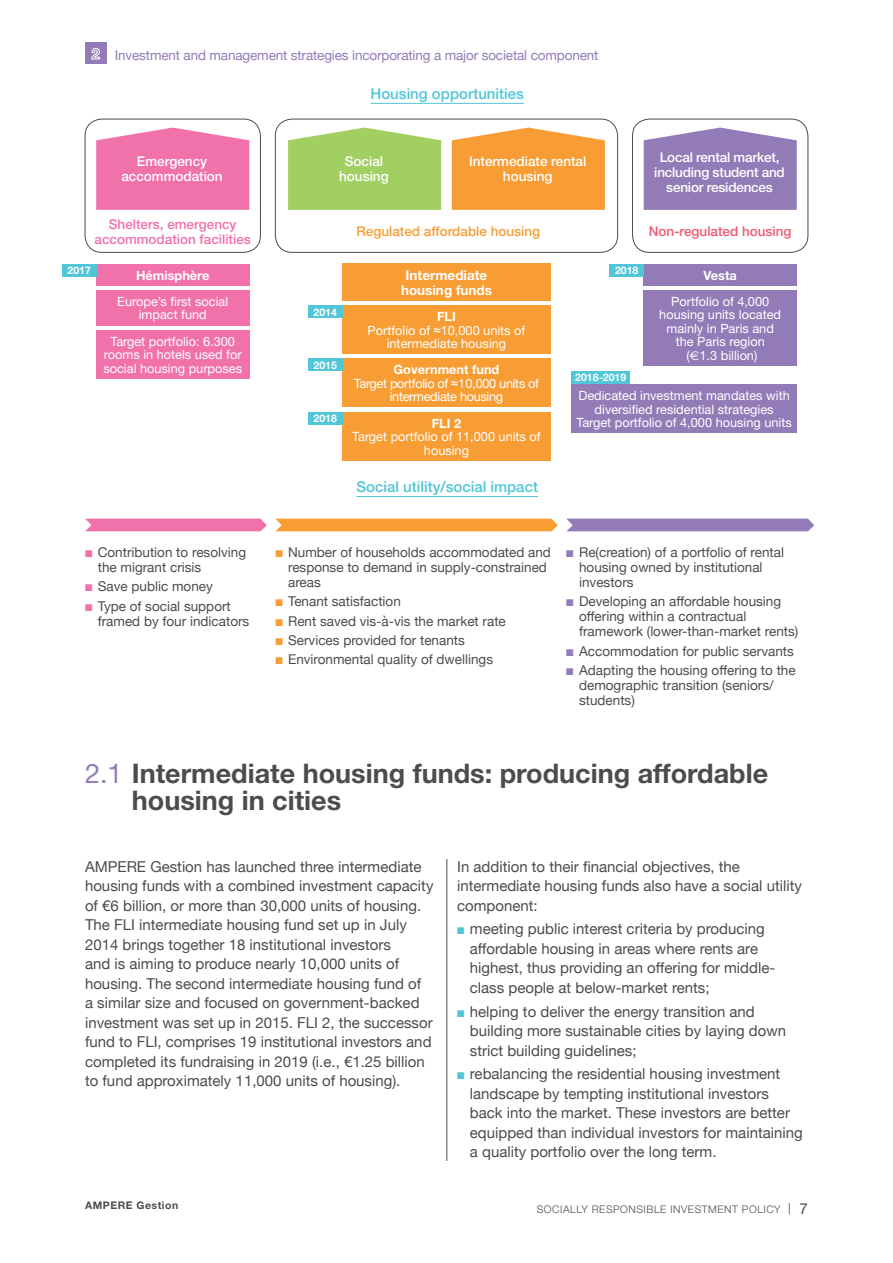
<style>
.page{position:relative;width:893px;height:1263px;background:#fff}
.page>*{position:absolute;margin:0;border:0;box-sizing:border-box;transform-origin:0 0}
.Titre2{font:700 27px/27px "Helvetica Neue";color:#4b4c4d}
.TXT{font:15px/19.5px "Helvetica Neue";color:#4b4c4d}
.Titre_graf{font:500 15px "Helvetica Neue";color:#51c6d8}
.GRAF_txt3{font:13.5px/15px "Helvetica Neue";color:#4b4c4d}
.GRAF_txt1{font:500 13.5px/15px "Helvetica Neue";color:#fff;text-align:center}
.Sur-titre{font:13.5px "Helvetica Neue";letter-spacing:-.01em;color:#937bb8}
.GRAF_txt1-2{font:500 13.5px/15px "Helvetica Neue";color:#f171ab;text-align:center}
.GRAF_txt1-3{font:500 13.5px "Helvetica Neue";color:#f89d33}
.GRAF_txt1-4{font:700 13.5px "Helvetica Neue";color:#fff}
.GRAF_txt1-5{font:500 13.5px "Helvetica Neue";color:#f05972}
.GRAF_txt2{font:12.75px/13.5px "Helvetica Neue";color:#fff;text-align:center}
.GRAF_txt2-2{font:12.75px/13.5px "Helvetica Neue";letter-spacing:-.025em;color:#fff;text-align:center}
.GRAF_txt2-3{font:700 12.75px "Helvetica Neue";color:#fff}
.t1{font:300 10.5px "Helvetica Neue";letter-spacing:.05em;color:#4b4c4d}
.GRAF_txt1-6{font:700 10.5px "Helvetica Neue";color:#fff}
.t2{font:700 10.5px "Helvetica Neue";letter-spacing:.05em;color:#4b4c4d}
.s1{font-family:"Euro Sans"}
.s2{font-family:"Arial"}
.s3{color:#f171ab}
.s4{color:#f89d33}
.s5{color:#937bb8}
.s6{font-weight:400;color:#937bb8}
.s7{color:#51c6d8}
.s8{font-size:15px}
.s9{font-weight:400;font-size:15px}
</style>
<div class="page">
<div style="left:85px;top:43px;width:21px;height:21px;background:#937bb8"></div>
<svg style="left:91px;top:48px;width:9px;height:12px"></svg>
<hr style="left:356px;top:496px;width:182px;height:1px;background:#51c6d8">
<hr style="left:371px;top:103px;width:153px;height:1px;background:#51c6d8">
<div style="left:85px;top:119px;width:176px;height:134px;border:1px solid #4b4c4d;border-radius:17px"></div>
<div style="left:85px;top:519px;width:182px;height:12px;background:#f171ab"></div>
<div style="left:632px;top:119px;width:176px;height:134px;border:1px solid #4b4c4d;border-radius:17px"></div>
<div style="left:567px;top:519px;width:247px;height:12px;background:#937bb8"></div>
<div style="left:275px;top:119px;width:343px;height:134px;border:1px solid #4b4c4d;border-radius:17px"></div>
<div style="left:276px;top:519px;width:282px;height:12px;background:#f89d33"></div>
<div style="left:96px;top:264px;width:153px;height:21px;background:#f171ab"></div>
<div style="left:644px;top:264px;width:153px;height:21px;background:#937bb8"></div>
<div style="left:342px;top:264px;width:209px;height:37px;background:#f89d33"></div>
<div style="left:96px;top:290px;width:153px;height:35px;background:#f171ab"></div>
<div style="left:644px;top:290px;width:153px;height:76px;background:#937bb8"></div>
<div style="left:342px;top:305px;width:209px;height:49px;background:#f89d33"></div>
<div style="left:96px;top:329px;width:153px;height:49px;background:#f171ab"></div>
<div style="left:342px;top:358px;width:209px;height:49px;background:#f89d33"></div>
<div style="left:342px;top:412px;width:209px;height:48px;background:#f89d33"></div>
<svg style="left:644px;top:128px;width:153px;height:82px;background:#9b84bd"></svg>
<svg style="left:452px;top:128px;width:153px;height:82px;background:#f8a442"></svg>
<svg style="left:288px;top:128px;width:153px;height:82px;background:#a9d26d"></svg>
<svg style="left:96px;top:128px;width:153px;height:82px;background:#f27cb1"></svg>
<div style="left:571px;top:384px;width:226px;height:49px;background:#937bb8"></div>
<div style="left:571px;top:371px;width:59px;height:13px;background:#51c6d8"></div>
<div style="left:610px;top:264px;width:34px;height:12px;background:#51c6d8"></div>
<div style="left:308px;top:412px;width:34px;height:12px;background:#51c6d8"></div>
<div style="left:308px;top:358px;width:34px;height:13px;background:#51c6d8"></div>
<div style="left:308px;top:305px;width:34px;height:13px;background:#51c6d8"></div>
<div style="left:62px;top:264px;width:34px;height:12px;background:#51c6d8"></div>
<hr style="left:446px;top:859px;width:1px;height:302px;background:#4b4c4d">
<p class="Sur-titre" style="left:115px;top:45px;width:485px">Investment and management strategies incorporating a major societal component</p>
<p class="Titre_graf" style="left:371px;top:85px;width:155px">Housing opportunities</p>
<p class="GRAF_txt1" style="left:654px;top:149px;width:132px">Local rental market, including student and senior residences</p>
<p class="GRAF_txt1" style="left:339px;top:154px;width:51px">Social housing</p>
<p class="GRAF_txt1" style="left:121px;top:154px;width:103px">Emergency accommodation</p>
<p class="GRAF_txt1-2" style="left:95px;top:216px;width:158px">Shelters, emergency accommodation facilities</p>
<p class="GRAF_txt1-3" style="left:356px;top:224px;width:185px">Regulated affordable housing</p>
<p class="GRAF_txt1-5" style="left:649px;top:223px;width:144px">Non-regulated housing</p>
<p class="GRAF_txt1" style="left:469px;top:154px;width:119px">Intermediate rental housing</p>
<p class="GRAF_txt1-6" style="left:68px;top:264px;width:25px">2017</p>
<p class="GRAF_txt1-6" style="left:615px;top:264px;width:25px">2018</p>
<p class="GRAF_txt2-3" style="left:136px;top:267px;width:75px">Hémisphère</p>
<p class="GRAF_txt1-4" style="left:406px;top:267px;width:83px">Intermediate</p>
<p class="GRAF_txt2-3" style="left:704px;top:267px;width:35px">Vesta</p>
<p class="GRAF_txt1-4" style="left:401px;top:282px;width:93px">housing funds</p>
<p class="GRAF_txt2" style="left:117px;top:294px;width:112px">Europe’s first social impact fund</p>
<p class="GRAF_txt2" style="left:659px;top:294px;width:123px">Portfolio of 4,000 housing units located mainly in Paris and the Paris region (<span class="s1">€</span>1.3 billion)</p>
<p class="GRAF_txt1-6" style="left:314px;top:305px;width:25px">2014</p>
<p class="GRAF_txt2-3" style="left:437px;top:309px;width:20px">FLI</p>
<p class="GRAF_txt2" style="left:368px;top:323px;width:159px">Portfolio of <span class="s2">≈</span>10,000 units of</p>
<p class="GRAF_txt2" style="left:110px;top:334px;width:126px">Target portfolio: 6.300</p>
<p class="GRAF_txt2" style="left:387px;top:337px;width:121px">intermediate housing</p>
<p class="GRAF_txt2" style="left:103px;top:348px;width:140px;text-align:left">rooms in hotels used for social housing purposes</p>
<p class="GRAF_txt1-6" style="left:314px;top:358px;width:25px">2015</p>
<p class="GRAF_txt2-3" style="left:394px;top:362px;width:107px">Government fund</p>
<p class="GRAF_txt2-2" style="left:354px;top:376px;width:187px">Target portfolio of <span class="s2">≈</span>10,000 units of intermediate housing</p>
<p class="GRAF_txt2-3" style="left:432px;top:415px;width:31px">FLI 2</p>
<p class="GRAF_txt2" style="left:352px;top:430px;width:190px">Target portfolio of 11,000 units of housing</p>
<p class="GRAF_txt1-6" style="left:575px;top:371px;width:52px">2018-2019</p>
<p class="GRAF_txt2" style="left:578px;top:389px;width:213px">Dedicated investment mandates with diversified residential strategies</p>
<p class="GRAF_txt2" style="left:576px;top:416px;width:217px">Target portfolio of 4,000 housing units</p>
<p class="GRAF_txt1-6" style="left:314px;top:412px;width:25px">2018</p>
<p class="Titre_graf" style="left:356px;top:478px;width:183px">Social utility/social impact</p>
<p class="GRAF_txt3" style="left:98px;top:546px;width:150px;text-indent:-13px"><span class="s3">■</span> Contribution to resolving the migrant crisis</p>
<p class="GRAF_txt3" style="left:85px;top:580px;width:129px"><span class="s3">■</span> Save public money</p>
<p class="GRAF_txt3" style="left:98px;top:599px;width:153px;text-indent:-13px"><span class="s3">■</span> Type of social support framed by four indicators</p>
<p class="GRAF_txt3" style="left:288px;top:546px;width:264px;text-indent:-13px"><span class="s4">■</span> Number of households accommodated and response to demand in supply-constrained areas</p>
<p class="GRAF_txt3" style="left:275px;top:595px;width:127px"><span class="s4">■</span> Tenant satisfaction</p>
<p class="GRAF_txt3" style="left:275px;top:614px;width:232px"><span class="s4">■</span> Rent saved vis-à-vis the market rate</p>
<p class="GRAF_txt3" style="left:275px;top:633px;width:191px"><span class="s4">■</span> Services provided for tenants</p>
<p class="GRAF_txt3" style="left:275px;top:653px;width:219px"><span class="s4">■</span> Environmental quality of dwellings</p>
<p class="GRAF_txt3" style="left:579px;top:546px;width:206px;text-indent:-13px"><span class="s5">■</span> Re(creation) of a portfolio of rental housing owned by institutional investors</p>
<p class="GRAF_txt3" style="left:579px;top:595px;width:221px;text-indent:-13px"><span class="s5">■</span> Developing an affordable housing offering within a contractual framework (lower-than-market rents)</p>
<p class="GRAF_txt3" style="left:566px;top:644px;width:229px"><span class="s5">■</span> Accommodation for public servants</p>
<p class="GRAF_txt3" style="left:579px;top:663px;width:218px;text-indent:-13px"><span class="s5">■</span> Adapting the housing offering to the demographic transition (seniors/ students)</p>
<p class="Titre2" style="left:132px;top:759px;width:638px;text-indent:-47px"><span class="s6">2.1</span> Intermediate housing funds: producing affordable housing in cities</p>
<p class="TXT" style="left:85px;top:857px;width:350px">AMPERE Gestion has launched three intermediate housing funds with a combined investment capacity of €6 billion, or more than 30,000 units of housing.<br>The FLI intermediate housing fund set up in July 2014 brings together 18 institutional investors<br>and is aiming to produce nearly 10,000 units of housing. The second intermediate housing fund of<br>a similar size and focused on government-backed investment was set up in 2015. FLI 2, the successor fund to FLI, comprises 19 institutional investors and completed its fundraising in 2019 (i.e., €1.25 billion to fund approximately 11,000 units of housing).</p>
<p class="TXT" style="left:457px;top:857px;width:346px">In addition to their financial objectives, the intermediate housing funds also have a social utility component:</p>
<p class="TXT" style="left:470px;top:920px;width:307px;text-indent:-13px"><span class="s7">■</span> meeting public interest criteria by producing affordable housing in areas where rents are highest, thus providing an offering for middle&shy;class people at below-market rents;</p>
<p class="TXT" style="left:470px;top:1002px;width:318px;text-indent:-13px"><span class="s7">■</span> helping to deliver the energy transition and building more sustainable cities by laying down strict building guidelines;</p>
<p class="TXT" style="left:470px;top:1065px;width:334px;text-indent:-13px"><span class="s7">■</span> rebalancing the residential housing investment landscape by tempting institutional investors back into the market. These investors are better equipped than individual investors for maintaining a quality portfolio over the long term.</p>
<p class="t2" style="left:85px;top:1199px;width:95px">AMPERE Gestion</p>
<p class="t1" style="left:537px;top:1202px;width:273px">SOCIALLY RESPONSIBLE INVESTMENT POLICY <span class="s8">|</span> <span class="s9">7</span></p>
</div>
